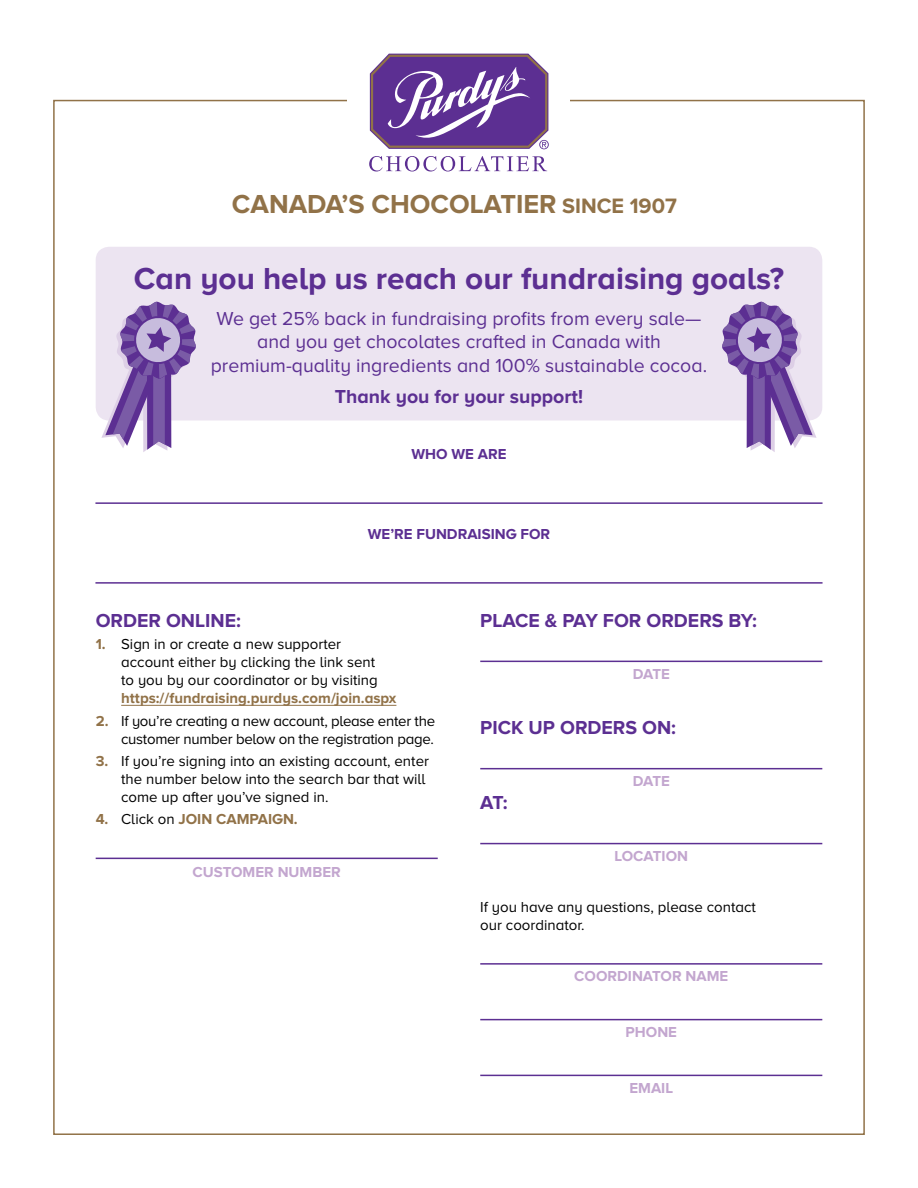
<style>
.page{position:relative;width:918px;height:1188px;background:#fff}
.page>*{position:absolute;margin:0;border:0;box-sizing:border-box;transform-origin:0 0}
.t1{font:700 31.5px "Proxima Nova A";color:#5c2f92}
.t2{font:700 27px "Proxima Nova A";color:#917248}
.t3{font:19.5px/23.4px "Proxima Nova A";color:#5c2f92;text-align:center}
.t4{font:700 19.5px "Proxima Nova A";color:#5c2f92}
.t5{font:15px/18px "Proxima Nova A";color:#000}
.t6{font:15px/18px "Proxima Nova A";letter-spacing:-.02em;color:#000;text-align:right}
.t7{font:700 15px "Proxima Nova A";color:#917248}
.t8{font:700 15px "Proxima Nova A";color:#c3a6cf}
.t9{font:700 15px "Proxima Nova A";color:#5c2f92}
.s1{font-size:21.6px}
.s2{font-weight:700;color:#917248}
.s3{font-weight:400;color:#000}
</style>
<div class="page">
<hr style="left:480px;top:661px;width:342px;height:1px;background:#5c2f92">
<hr style="left:480px;top:768px;width:342px;height:1px;background:#5c2f92">
<hr style="left:480px;top:843px;width:342px;height:1px;background:#5c2f92">
<hr style="left:480px;top:963px;width:342px;height:2px;background:#5c2f92">
<hr style="left:480px;top:1019px;width:342px;height:1px;background:#5c2f92">
<hr style="left:480px;top:1075px;width:342px;height:1px;background:#5c2f92">
<hr style="left:121px;top:705px;width:275px;height:1px;background:#917248">
<hr style="left:96px;top:858px;width:342px;height:1px;background:#5c2f92">
<div style="left:96px;top:247px;width:726px;height:174px;background:#ece4f1;border-radius:14px"></div>
<svg style="left:722px;top:302px;width:95px;height:150px"></svg>
<svg style="left:101px;top:302px;width:95px;height:150px"></svg>
<hr style="left:95px;top:502px;width:728px;height:2px;background:#5c2f92">
<hr style="left:95px;top:582px;width:728px;height:2px;background:#5c2f92">
<svg style="left:370px;top:54px;width:179px;height:95px;background:#7c58a0"></svg>
<svg style="left:369px;top:156px;width:178px;height:16px"></svg>
<h2 class="t2" style="left:232px;top:188px;width:446px">CANADA’S CHOCOLATIER <span class="s1">SINCE 1907</span></h2>
<h1 class="t1" style="left:134px;top:260px;width:652px">Can you help us reach our fundraising goals?</h1>
<h3 class="t3" style="left:211px;top:306px;width:498px">We get 25% back in fundraising profits from every sale— and you get chocolates crafted in Canada with premium-quality ingredients and 100% sustainable cocoa.</h3>
<h3 class="t4" style="left:335px;top:386px;width:250px">Thank you for your support!</h3>
<p class="t9" style="left:411px;top:446px;width:97px">WHO WE ARE</p>
<p class="t9" style="left:368px;top:525px;width:184px">WE’RE FUNDRAISING FOR</p>
<h3 class="t4" style="left:96px;top:609px;width:147px">ORDER ONLINE:</h3>
<p class="t5" style="left:121px;top:635px;width:258px;text-indent:-26px"><span class="s2">1.</span> Sign in or create a new supporter account either by clicking the link sent to you by our coordinator or by visiting</p>
<p class="t7" style="left:121px;top:690px;width:277px">https://fundraising.purdys.com/join.aspx</p>
<p class="t6" style="left:96px;top:711px;width:341px"><span class="s2">2.</span> If you’re creating a new account, please enter the customer number below on the registration page.</p>
<p class="t5" style="left:121px;top:752px;width:309px;text-indent:-26px"><span class="s2">3.</span> If you’re signing into an existing account, enter the number below into the search bar that will come up after you’ve signed in.</p>
<p class="t7" style="left:96px;top:811px;width:204px">4. <span class="s3">Click on</span> JOIN CAMPAIGN.</p>
<p class="t8" style="left:193px;top:864px;width:150px">CUSTOMER NUMBER</p>
<h3 class="t4" style="left:480px;top:609px;width:278px">PLACE &amp; PAY FOR ORDERS BY:</h3>
<p class="t8" style="left:633px;top:665px;width:39px">DATE</p>
<h3 class="t4" style="left:480px;top:717px;width:197px">PICK UP ORDERS ON:</h3>
<h3 class="t4" style="left:480px;top:792px;width:29px">AT:</h3>
<p class="t8" style="left:633px;top:772px;width:39px">DATE</p>
<p class="t8" style="left:614px;top:847px;width:75px">LOCATION</p>
<p class="t5" style="left:480px;top:897px;width:277px">If you have any questions, please contact our coordinator.</p>
<p class="t8" style="left:574px;top:968px;width:156px">COORDINATOR NAME</p>
<p class="t8" style="left:626px;top:1023px;width:53px">PHONE</p>
<p class="t8" style="left:629px;top:1079px;width:45px">EMAIL</p>
</div>
